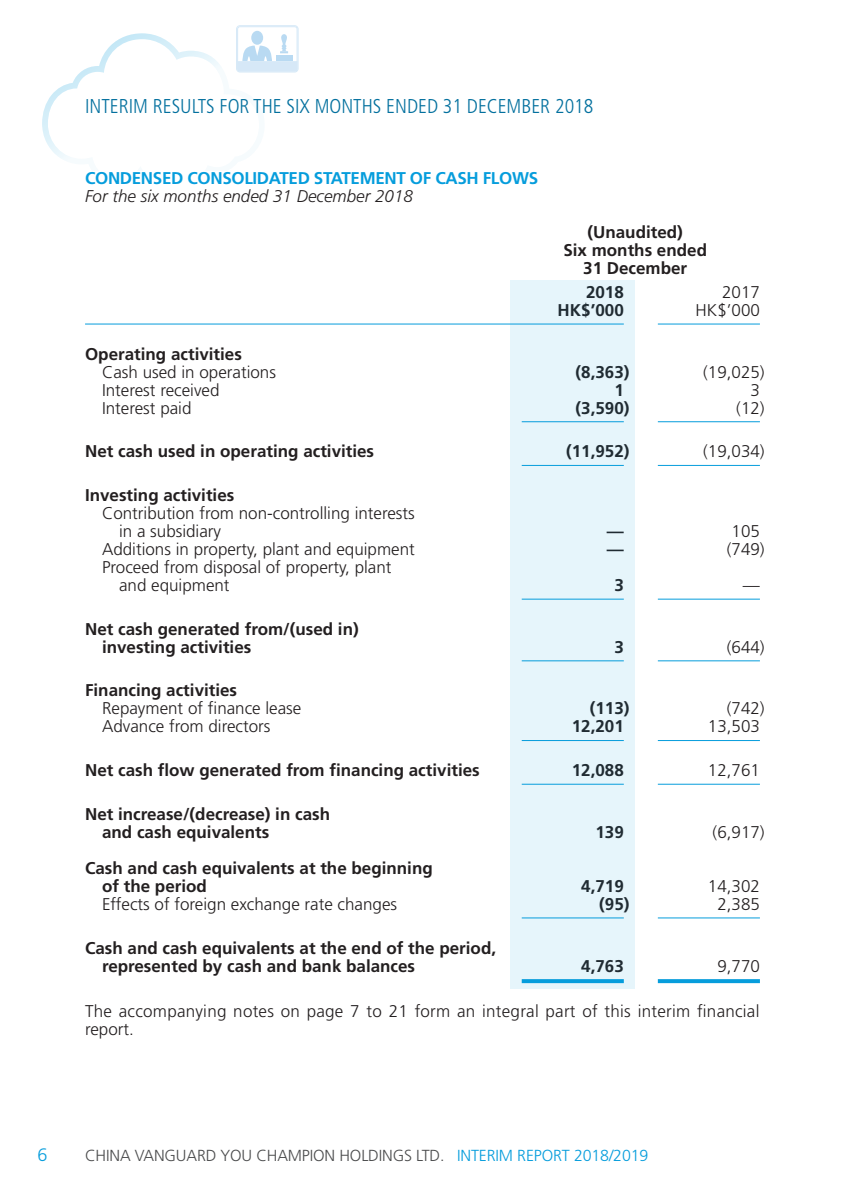
<style>
.page{position:relative;width:845px;height:1191px;background:#fff}
.page>*{position:absolute;margin:0;border:0;box-sizing:border-box;transform-origin:0 0}
.t1{font:300 condensed 20px "Frutiger LT Std";color:#03709e}
.t2{font:300 18px "Frutiger LT Std";color:#069ddc}
.Table_2_Colume{font:700 17px "Frutiger LT Std";color:#231f20}
.Table_2_Colume-2{font:300 17px "Frutiger LT Std";color:#231f20}
.Body_Text{font:300 17px/18px "Frutiger LT Std";letter-spacing:.015em;color:#231f20}
.Subhead_1{font:700 17px "Frutiger LT Std";letter-spacing:-.02em;color:#069ddc}
.Body_Text-2{font:italic 300 17px "Frutiger LT Std";color:#231f20}
.t3{font:300 16px "Frutiger LT Std";letter-spacing:-.01em;color:#4b4c4d}
.s1{color:#069ddc}
</style>
<div class="page">
<svg style="left:42px;top:25px;width:257px;height:136px"></svg>
<hr style="left:85px;top:323px;width:539px;height:1px;background:#069ddc">
<hr style="left:658px;top:323px;width:102px;height:1px;background:#069ddc">
<hr style="left:658px;top:421px;width:102px;height:1px;background:#069ddc">
<hr style="left:658px;top:465px;width:102px;height:1px;background:#069ddc">
<hr style="left:658px;top:598px;width:102px;height:1px;background:#069ddc">
<hr style="left:658px;top:660px;width:102px;height:1px;background:#069ddc">
<hr style="left:658px;top:740px;width:102px;height:1px;background:#069ddc">
<hr style="left:658px;top:783px;width:102px;height:1px;background:#069ddc">
<hr style="left:658px;top:917px;width:102px;height:1px;background:#069ddc">
<svg style="left:658px;top:979px;width:102px;height:4px"></svg>
<div style="left:510px;top:280px;width:125px;height:708px;background:#e6f5fb"></div>
<p class="t1" style="left:85px;top:95px;width:510px">INTERIM RESULTS FOR THE SIX MONTHS ENDED 31 DECEMBER 2018</p>
<p class="Subhead_1" style="left:85px;top:168px;width:454px">CONDENSED CONSOLIDATED STATEMENT OF CASH FLOWS</p>
<p class="Body_Text-2" style="left:85px;top:187px;width:329px">For the six months ended 31 December 2018</p>
<p class="Table_2_Colume" style="left:587px;top:222px;width:97px">(Unaudited)</p>
<p class="Table_2_Colume" style="left:563px;top:240px;width:145px">Six months ended</p>
<p class="Table_2_Colume" style="left:583px;top:258px;width:105px">31 December</p>
<p class="Table_2_Colume" style="left:586px;top:282px;width:39px">2018</p>
<p class="Table_2_Colume-2" style="left:722px;top:282px;width:39px">2017</p>
<p class="Table_2_Colume" style="left:557px;top:300px;width:68px">HK$’000</p>
<p class="Table_2_Colume-2" style="left:695px;top:300px;width:66px">HK$’000</p>
<p class="Table_2_Colume" style="left:85px;top:344px;width:158px">Operating activities</p>
<p class="Table_2_Colume-2" style="left:102px;top:362px;width:175px">Cash used in operations</p>
<p class="Table_2_Colume" style="left:575px;top:362px;width:55px">(8,363)</p>
<p class="Table_2_Colume-2" style="left:703px;top:362px;width:63px">(19,025)</p>
<p class="Table_2_Colume-2" style="left:102px;top:380px;width:119px">Interest received</p>
<p class="Table_2_Colume" style="left:614px;top:380px;width:11px">1</p>
<p class="Table_2_Colume-2" style="left:750px;top:380px;width:11px">3</p>
<p class="Table_2_Colume-2" style="left:102px;top:398px;width:91px">Interest paid</p>
<p class="Table_2_Colume" style="left:575px;top:398px;width:55px">(3,590)</p>
<p class="Table_2_Colume-2" style="left:736px;top:398px;width:30px">(12)</p>
<p class="Table_2_Colume" style="left:85px;top:441px;width:291px">Net cash used in operating activities</p>
<p class="Table_2_Colume" style="left:566px;top:441px;width:65px">(11,952)</p>
<p class="Table_2_Colume-2" style="left:703px;top:442px;width:63px">(19,034)</p>
<p class="Table_2_Colume" style="left:85px;top:485px;width:151px">Investing activities</p>
<p class="Table_2_Colume-2" style="left:102px;top:503px;width:314px">Contribution from non-controlling interests</p>
<p class="Table_2_Colume-2" style="left:119px;top:521px;width:104px">in a subsidiary</p>
<p class="Table_2_Colume" style="left:607px;top:521px;width:18px">—</p>
<p class="Table_2_Colume-2" style="left:731px;top:521px;width:30px">105</p>
<p class="Table_2_Colume-2" style="left:102px;top:539px;width:314px">Additions in property, plant and equipment</p>
<p class="Table_2_Colume" style="left:607px;top:539px;width:18px">—</p>
<p class="Table_2_Colume-2" style="left:727px;top:539px;width:39px">(749)</p>
<p class="Table_2_Colume-2" style="left:102px;top:557px;width:291px">Proceed from disposal of property, plant</p>
<p class="Table_2_Colume-2" style="left:119px;top:575px;width:112px">and equipment</p>
<p class="Table_2_Colume" style="left:614px;top:575px;width:11px">3</p>
<p class="Table_2_Colume-2" style="left:743px;top:575px;width:18px">—</p>
<p class="Table_2_Colume" style="left:85px;top:619px;width:275px">Net cash generated from/(used in)</p>
<p class="Table_2_Colume" style="left:102px;top:637px;width:151px">investing activities</p>
<p class="Table_2_Colume" style="left:614px;top:637px;width:11px">3</p>
<p class="Table_2_Colume-2" style="left:727px;top:637px;width:39px">(644)</p>
<p class="Table_2_Colume" style="left:85px;top:680px;width:154px">Financing activities</p>
<p class="Table_2_Colume-2" style="left:102px;top:699px;width:201px">Repayment of finance lease</p>
<p class="Table_2_Colume" style="left:590px;top:698px;width:41px">(113)</p>
<p class="Table_2_Colume-2" style="left:727px;top:699px;width:39px">(742)</p>
<p class="Table_2_Colume-2" style="left:102px;top:717px;width:170px">Advance from directors</p>
<p class="Table_2_Colume" style="left:572px;top:716px;width:53px">12,201</p>
<p class="Table_2_Colume-2" style="left:708px;top:717px;width:53px">13,503</p>
<p class="Table_2_Colume" style="left:85px;top:760px;width:396px">Net cash flow generated from financing activities</p>
<p class="Table_2_Colume" style="left:572px;top:760px;width:53px">12,088</p>
<p class="Table_2_Colume-2" style="left:708px;top:760px;width:53px">12,761</p>
<p class="Table_2_Colume" style="left:85px;top:804px;width:246px">Net increase/(decrease) in cash</p>
<p class="Table_2_Colume" style="left:102px;top:822px;width:169px">and cash equivalents</p>
<p class="Table_2_Colume" style="left:595px;top:822px;width:30px">139</p>
<p class="Table_2_Colume-2" style="left:712px;top:822px;width:53px">(6,917)</p>
<p class="Table_2_Colume" style="left:85px;top:858px;width:349px">Cash and cash equivalents at the beginning</p>
<p class="Table_2_Colume" style="left:102px;top:876px;width:106px">of the period</p>
<p class="Table_2_Colume" style="left:581px;top:876px;width:44px">4,719</p>
<p class="Table_2_Colume-2" style="left:708px;top:876px;width:53px">14,302</p>
<p class="Table_2_Colume-2" style="left:102px;top:894px;width:297px">Effects of foreign exchange rate changes</p>
<p class="Table_2_Colume" style="left:599px;top:894px;width:32px">(95)</p>
<p class="Table_2_Colume-2" style="left:717px;top:894px;width:44px">2,385</p>
<p class="Table_2_Colume" style="left:85px;top:937px;width:412px">Cash and cash equivalents at the end of the period,</p>
<p class="Table_2_Colume" style="left:102px;top:955px;width:315px">represented by cash and bank balances</p>
<p class="Table_2_Colume" style="left:581px;top:955px;width:44px">4,763</p>
<p class="Table_2_Colume-2" style="left:717px;top:956px;width:44px">9,770</p>
<p class="Body_Text" style="left:85px;top:1002px;width:676px">The accompanying notes on page 7 to 21 form an integral part of this interim financial report.</p>
<p class="t2" style="left:38px;top:1144px;width:12px">6</p>
<p class="t3" style="left:85px;top:1146px;width:565px">CHINA VANGUARD YOU CHAMPION HOLDINGS LTD. <span class="s1">INTERIM REPORT 2018/2019</span></p>
</div>
